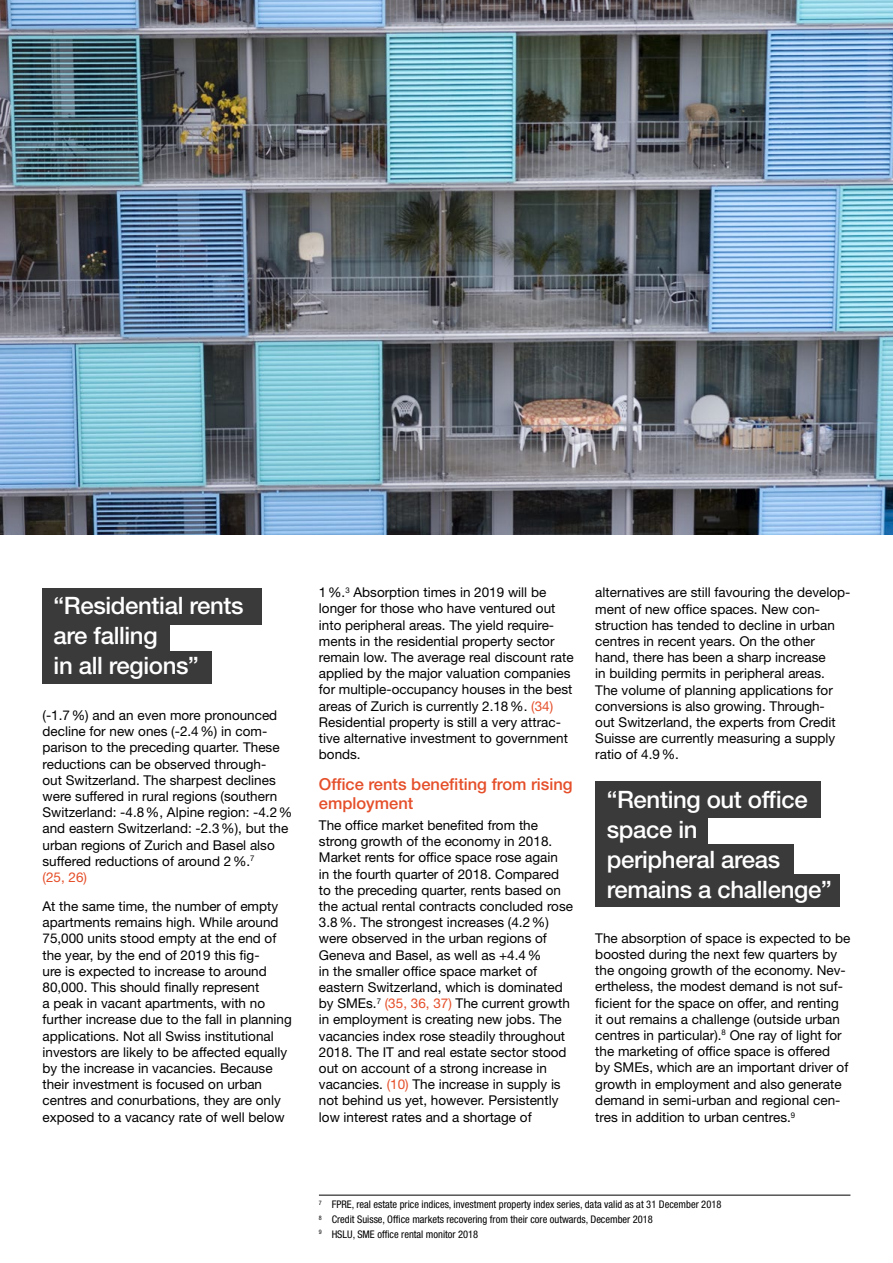
<style>
.page{position:relative;width:893px;height:1263px;background:#fff}
.page>*{position:absolute;margin:0;border:0;box-sizing:border-box;transform-origin:0 0}
.t1{font:500 24px/30px "Helvetica Neue LT Std";letter-spacing:-.015em;color:#fff}
.t2{font:500 16.5px/19.8px "Helvetica Neue LT Std";color:#e54f2a}
.t3{font:13.5px/16.2px "Helvetica Neue LT Std";color:#000}
.t4{font:condensed 10.5px/14.7px "Helvetica Neue LT Std";color:#000}
.s1{color:#e54f2a}
</style>
<div class="page">
<hr style="left:319px;top:1195px;width:531px;height:1px;background:#000">
<div style="left:42px;top:588px;width:219px;height:36px;background:#393a39"></div>
<div style="left:42px;top:623px;width:128px;height:32px;background:#393a39"></div>
<div style="left:42px;top:651px;width:170px;height:33px;background:#393a39"></div>
<div style="left:595px;top:781px;width:226px;height:37px;background:#393a39"></div>
<div style="left:595px;top:817px;width:113px;height:32px;background:#393a39"></div>
<div style="left:595px;top:844px;width:199px;height:33px;background:#393a39"></div>
<div style="left:595px;top:874px;width:245px;height:33px;background:#393a39"></div>
<img style="left:0;top:0;width:893px;height:534px">
<h1 class="t1" style="left:54px;top:591px;width:191px">“Residential rents are falling<br>in all regions”</h1>
<p class="t3" style="left:43px;top:707px;width:251px">(-1.7%) and an even more pronounced decline for new ones (-2.4%) in com&shy;parison to the preceding quarter. These reductions can be observed through-<br>out Switzerland. The sharpest declines were suffered in rural regions (southern Switzerland: -4.8%, Alpine region: -4.2% and eastern Switzerland: -2.3%), but the urban regions of Zurich and Basel also suffered reductions of around 2%.<sup>7<br></sup><span class="s1">(25, 26)</span></p>
<p class="t3" style="left:43px;top:898px;width:251px">At the same time, the number of empty apartments remains high. While around 75,000 units stood empty at the end of the year, by the end of 2019 this fig-<br>ure is expected to increase to around 80,000. This should finally represent<br>a peak in vacant apartments, with no further increase due to the fall in planning applications. Not all Swiss institutional investors are likely to be affected equally by the increase in vacancies. Because their investment is focused on urban centres and conurbations, they are only exposed to a vacancy rate of well below</p>
<p class="t3" style="left:319px;top:584px;width:256px">1%.<sup>3</sup> Absorption times in 2019 will be longer for those who have ventured out into peripheral areas. The yield require&shy;ments in the residential property sector remain low. The average real discount rate applied by the major valuation companies for multiple-occupancy houses in the best areas of Zurich is currently 2.18%. <span class="s1">(34)<br></span>Residential property is still a very attrac&shy;tive alternative investment to government bonds.</p>
<p class="t2" style="left:319px;top:774px;width:255px">Office rents benefiting from rising employment</p>
<p class="t3" style="left:319px;top:817px;width:256px">The office market benefited from the strong growth of the economy in 2018.<br>Market rents for office space rose again<br>in the fourth quarter of 2018. Compared to the preceding quarter, rents based on the actual rental contracts concluded rose 3.8%. The strongest increases (4.2%) were observed in the urban regions of Geneva and Basel, as well as +4.4%<br>in the smaller office space market of eastern Switzerland, which is dominated by SMEs.<sup>7</sup> <span class="s1">(35, 36, 37)</span> The current growth in employment is creating new jobs. The vacancies index rose steadily throughout 2018. The IT and real estate sector stood out on account of a strong increase in vacancies. <span class="s1">(10)</span> The increase in supply is not behind us yet, however. Persistently low interest rates and a shortage of</p>
<p class="t3" style="left:595px;top:584px;width:257px">alternatives are still favouring the develop&shy;ment of new office spaces. New con&shy;struction has tended to decline in urban centres in recent years. On the other hand, there has been a sharp increase<br>in building permits in peripheral areas.<br>The volume of planning applications for conversions is also growing. Through-<br>out Switzerland, the experts from Credit Suisse are currently measuring a supply ratio of 4.9%.</p>
<h1 class="t1" style="left:607px;top:784px;width:226px">“Renting out office space in<br>peripheral areas remains a challenge”</h1>
<p class="t3" style="left:595px;top:929px;width:257px">The absorption of space is expected to be boosted during the next few quarters by the ongoing growth of the economy. Nev&shy;ertheless, the modest demand is not suf&shy;ficient for the space on offer, and renting<br>it out remains a challenge (outside urban centres in particular).<sup>8</sup> One ray of light for the marketing of office space is offered<br>by SMEs, which are an important driver of growth in employment and also generate demand in semi-urban and regional cen&shy;tres in addition to urban centres.<sup>9</sup></p>
<p class="t4" style="left:319px;top:1197px;width:404px"><sup>7</sup> FPRE, real estate price indices, investment property index series, data valid as at 31 December 2018<br><sup>8</sup> Credit Suisse, Office markets recovering from their core outwards, December 2018<br><sup>9</sup> HSLU, SME office rental monitor 2018</p>
</div>
